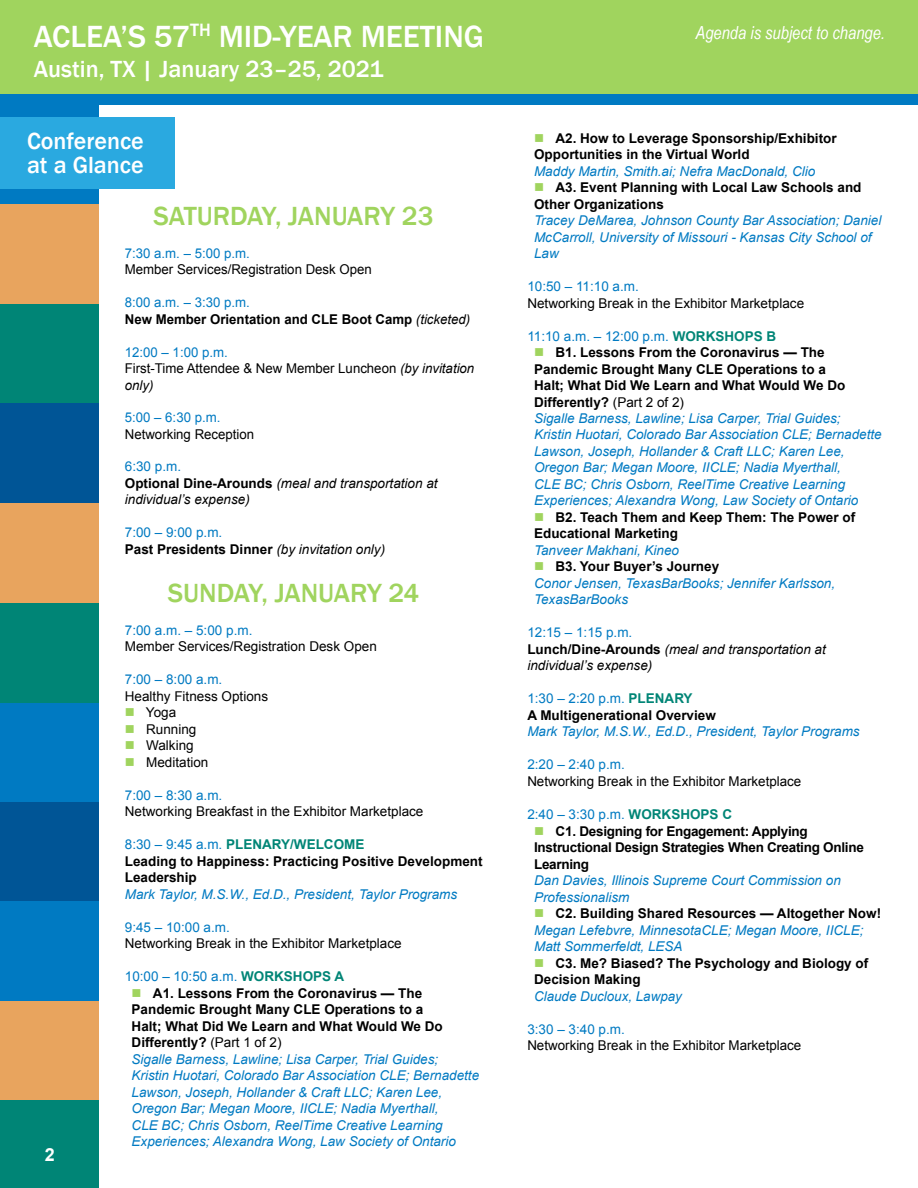
<style>
.page{position:relative;width:918px;height:1188px;background:#fff}
.page>*{position:absolute;margin:0;border:0;box-sizing:border-box;transform-origin:0 0}
.t1{font:500 31.5px "Franklin Gothic";color:#fff}
.t2{font:500 27px "Franklin Gothic";color:#a0d45e}
.t3{font:500 24px/24px "Franklin Gothic";color:#fff}
.t4{font:italic 18px "Arial Narrow";color:#fff}
.t5{font:700 18px "Arial";color:#fff}
.t6{font:italic 13.5px/16.5px "Arial";color:#007ac2}
.t7{font:700 13.5px/16.5px "Arial";color:#000}
.t8{font:13.5px/16.5px "Arial";color:#000}
.t9{font:13.5px "Arial";color:#007ac2}
.t10{font:italic 13.5px/16.5px "Arial";color:#000}
.t11{font:700 13.5px/16.5px "Arial";letter-spacing:-.02em;color:#000}
.s1{font-weight:400;color:#007ac2}
.s2{font-weight:400;font-style:italic}
.s3{color:#007ac2}
.s4{font-style:italic}
.s5{font-style:normal;color:#007ac2}
.s6{font-weight:700;font-style:normal}
.s7{color:#a0d45e}
.s8{color:#008576}
.s9{font-weight:700;color:#008576}
.s10{font-weight:700;font-style:normal;color:#000}
.s11{font-style:normal;color:#000}
</style>
<div class="page">
<div style="left:0;top:105px;width:99px;height:99px;background:#007ac2"></div>
<div style="left:0;top:205px;width:99px;height:99px;background:#e8a45e"></div>
<div style="left:0;top:305px;width:99px;height:99px;background:#008576"></div>
<div style="left:0;top:403px;width:99px;height:100px;background:#005596"></div>
<div style="left:0;top:503px;width:99px;height:100px;background:#e8a45e"></div>
<div style="left:0;top:604px;width:99px;height:99px;background:#008576"></div>
<div style="left:0;top:703px;width:99px;height:99px;background:#007ac2"></div>
<div style="left:0;top:802px;width:99px;height:100px;background:#005596"></div>
<div style="left:0;top:902px;width:99px;height:99px;background:#007ac2"></div>
<div style="left:0;top:1001px;width:99px;height:99px;background:#e8a45e"></div>
<div style="left:0;top:1100px;width:99px;height:88px;background:#008576"></div>
<div style="left:0;top:0;width:918px;height:94px;background:#a0d45e"></div>
<div style="left:0;top:94px;width:918px;height:11px;background:#007ac2"></div>
<div style="left:0;top:117px;width:176px;height:72px;background:#2aa9e0"></div>
<h1 class="t1" style="left:34px;top:17px;width:452px">ACLEA’S 57<sup>TH</sup> MID-YEAR MEETING</h1>
<h3 class="t3" style="left:34px;top:57px;width:351px">Austin, TX | January 23–25, 2021</h3>
<h3 class="t3" style="left:27px;top:129px;width:118px">Conference at a Glance</h3>
<h3 class="t5" style="left:45px;top:1142px;width:12px">2</h3>
<h2 class="t2" style="left:154px;top:199px;width:281px">SATURDAY, JANUARY 23</h2>
<p class="t9" style="left:125px;top:244px;width:127px">7:30 a.m. – 5:00 p.m.</p>
<p class="t8" style="left:125px;top:261px;width:249px">Member Services/Registration Desk Open</p>
<p class="t7" style="left:125px;top:295px;width:347px"><span class="s1">8:00 a.m. – 3:30 p.m.<br></span>New Member Orientation and CLE Boot Camp <span class="s2">(ticketed)</span></p>
<p class="t8" style="left:125px;top:344px;width:351px"><span class="s3">12:00 – 1:00 p.m.<br></span>First-Time Attendee &amp; New Member Luncheon <span class="s4">(by invitation only)</span></p>
<p class="t9" style="left:125px;top:409px;width:97px">5:00 – 6:30 p.m.</p>
<p class="t8" style="left:125px;top:426px;width:131px">Networking Reception</p>
<p class="t10" style="left:125px;top:459px;width:314px"><span class="s5">6:30 p.m.<br></span><span class="s6">Optional Dine-Arounds</span> (meal and transportation at individual’s expense)</p>
<p class="t7" style="left:125px;top:525px;width:262px"><span class="s1">7:00 – 9:00 p.m.<br></span>Past Presidents Dinner <span class="s2">(by invitation only)</span></p>
<h2 class="t2" style="left:168px;top:577px;width:253px">SUNDAY, JANUARY 24</h2>
<p class="t9" style="left:125px;top:621px;width:129px">7:00 a.m. – 5:00 p.m.</p>
<p class="t8" style="left:125px;top:639px;width:254px">Member Services/Registration Desk Open</p>
<p class="t9" style="left:125px;top:671px;width:99px">7:00 – 8:00 a.m.</p>
<p class="t8" style="left:125px;top:688px;width:145px">Healthy Fitness Options</p>
<p class="t8" style="left:125px;top:705px;width:53px"><span class="s7">■</span> Yoga</p>
<p class="t8" style="left:125px;top:721px;width:73px"><span class="s7">■</span> Running</p>
<p class="t8" style="left:125px;top:738px;width:70px"><span class="s7">■</span> Walking</p>
<p class="t8" style="left:125px;top:754px;width:85px"><span class="s7">■</span> Meditation</p>
<p class="t9" style="left:125px;top:786px;width:99px">7:00 – 8:30 a.m.</p>
<p class="t8" style="left:125px;top:804px;width:300px">Networking Breakfast in the Exhibitor Marketplace</p>
<p class="t7" style="left:125px;top:837px;width:359px"><span class="s1">8:30 – 9:45 a.m.</span> <span class="s8">PLENARY/WELCOME<br></span>Leading to Happiness: Practicing Positive Development<br>Leadership</p>
<p class="t6" style="left:125px;top:886px;width:334px">Mark Taylor, M.S.W., Ed.D., President, Taylor Programs</p>
<p class="t9" style="left:125px;top:918px;width:107px">9:45 – 10:00 a.m.</p>
<p class="t8" style="left:125px;top:935px;width:278px">Networking Break in the Exhibitor Marketplace</p>
<p class="t9" style="left:125px;top:968px;width:221px">10:00 – 10:50 a.m. <span class="s9">WORKSHOPS A</span></p>
<p class="t6" style="left:132px;top:985px;width:349px"><span class="s7">■</span> <span class="s10">A1. Lessons From the Coronavirus — The Pandemic Brought Many CLE Operations to a<br>Halt; What Did We Learn and What Would We Do Differently?</span> <span class="s11">(Part 1 of 2)<br></span>Sigalle Barness, Lawline; Lisa Carper, Trial Guides;<br>Kristin Huotari, Colorado Bar Association CLE; Bernadette Lawson, Joseph, Hollander &amp; Craft LLC; Karen Lee, Oregon Bar; Megan Moore, IICLE; Nadia Myerthall,<br>CLE BC; Chris Osborn, ReelTime Creative Learning Experiences; Alexandra Wong, Law Society of Ontario</p>
<h3 class="t4" style="left:696px;top:20px;width:191px">Agenda is subject to change.</h3>
<p class="t7" style="left:534px;top:130px;width:304px"><span class="s7">■</span> A2. How to Leverage Sponsorship/Exhibitor<br>Opportunities in the Virtual World</p>
<p class="t6" style="left:534px;top:163px;width:283px">Maddy Martin, Smith.ai; Nefra MacDonald, Clio</p>
<p class="t7" style="left:534px;top:179px;width:329px"><span class="s7">■</span> A3. Event Planning with Local Law Schools and<br>Other Organizations</p>
<p class="t6" style="left:534px;top:212px;width:349px">Tracey DeMarea, Johnson County Bar Association; Daniel<br>McCarroll, University of Missouri - Kansas City School of<br>Law</p>
<p class="t9" style="left:527px;top:277px;width:113px">10:50 – 11:10 a.m.</p>
<p class="t8" style="left:527px;top:295px;width:278px">Networking Break in the Exhibitor Marketplace</p>
<p class="t9" style="left:527px;top:327px;width:250px">11:10 a.m. – 12:00 p.m. <span class="s9">WORKSHOPS B</span></p>
<p class="t6" style="left:534px;top:344px;width:349px"><span class="s7">■</span> <span class="s10">B1. Lessons From the Coronavirus — The Pandemic Brought Many CLE Operations to a<br>Halt; What Did We Learn and What Would We Do Differently?</span> <span class="s11">(Part 2 of 2)<br></span>Sigalle Barness, Lawline; Lisa Carper, Trial Guides;<br>Kristin Huotari, Colorado Bar Association CLE; Bernadette Lawson, Joseph, Hollander &amp; Craft LLC; Karen Lee, Oregon Bar; Megan Moore, IICLE; Nadia Myerthall,<br>CLE BC; Chris Osborn, ReelTime Creative Learning Experiences; Alexandra Wong, Law Society of Ontario</p>
<p class="t7" style="left:534px;top:509px;width:323px"><span class="s7">■</span> B2. Teach Them and Keep Them: The Power of<br>Educational Marketing</p>
<p class="t6" style="left:534px;top:542px;width:147px">Tanveer Makhani, Kineo</p>
<p class="t6" style="left:534px;top:559px;width:303px"><span class="s7">■</span> <span class="s10">B3. Your Buyer’s Journey<br></span>Conor Jensen, TexasBarBooks; Jennifer Karlsson,<br>TexasBarBooks</p>
<p class="t10" style="left:527px;top:625px;width:300px"><span class="s5">12:15 – 1:15 p.m.<br></span><span class="s6">Lunch/Dine-Arounds</span> (meal and transportation at individual’s expense)</p>
<p class="t7" style="left:527px;top:691px;width:190px"><span class="s1">1:30 – 2:20 p.m.</span> <span class="s8">PLENARY<br></span>A Multigenerational Overview</p>
<p class="t6" style="left:527px;top:724px;width:334px">Mark Taylor, M.S.W., Ed.D., President, Taylor Programs</p>
<p class="t9" style="left:527px;top:756px;width:99px">2:20 – 2:40 p.m.</p>
<p class="t8" style="left:527px;top:773px;width:276px">Networking Break in the Exhibitor Marketplace</p>
<p class="t9" style="left:527px;top:806px;width:206px">2:40 – 3:30 p.m. <span class="s9">WORKSHOPS C</span></p>
<p class="t11" style="left:534px;top:823px;width:331px"><span class="s7">■</span> C1. Designing for Engagement: Applying<br>Instructional Design Strategies When Creating Online<br>Learning</p>
<p class="t6" style="left:534px;top:872px;width:308px">Dan Davies, Illinois Supreme Court Commission on<br>Professionalism</p>
<p class="t6" style="left:534px;top:905px;width:349px"><span class="s7">■</span> <span class="s10">C2. Building Shared Resources — Altogether Now!<br></span>Megan Lefebvre, MinnesotaCLE; Megan Moore, IICLE;<br>Matt Sommerfeldt, LESA</p>
<p class="t7" style="left:534px;top:955px;width:336px"><span class="s7">■</span> C3. Me? Biased? The Psychology and Biology of<br>Decision Making</p>
<p class="t6" style="left:534px;top:988px;width:149px">Claude Ducloux, Lawpay</p>
<p class="t9" style="left:527px;top:1020px;width:99px">3:30 – 3:40 p.m.</p>
<p class="t8" style="left:527px;top:1037px;width:276px">Networking Break in the Exhibitor Marketplace</p>
</div>
